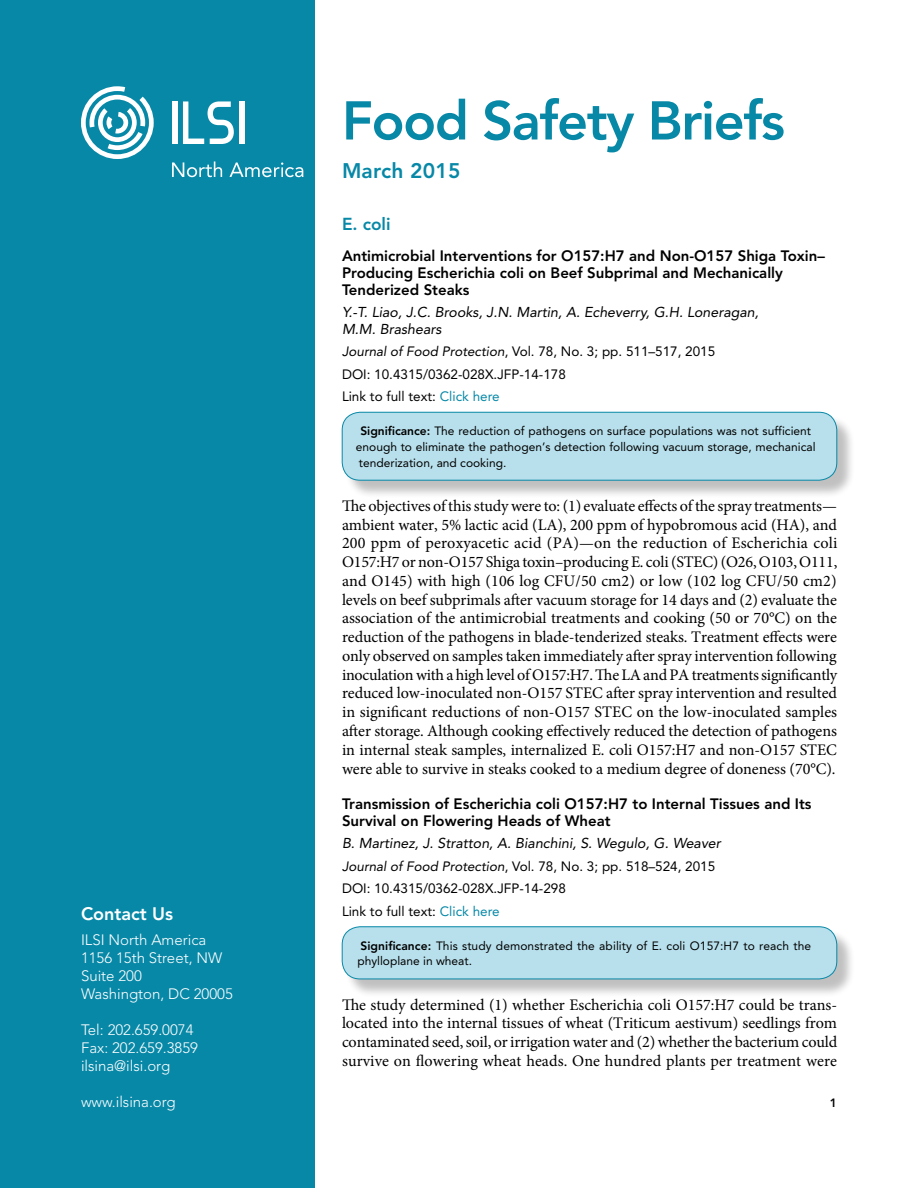
<style>
.page{position:relative;width:918px;height:1188px;background:#fff}
.page>*{position:absolute;margin:0;border:0;box-sizing:border-box;transform-origin:0 0}
.t1{font:800 54px "Avenir LT Std";letter-spacing:-.025em;color:#0788a7}
.t2{font:800 21px "Avenir LT Std";letter-spacing:.01em;color:#0788a7}
.t3{font:800 18px "Avenir LT Std";color:#fff}
.t4{font:800 17.25px "Avenir LT Std";color:#0788a7}
.t5{font:16.2px/18.9px "Minion Pro";color:#000;text-align:justify}
.t6{font:800 15px/17.2px "Avenir LT Std";color:#000}
.t7{font:300 15px/18px "Avenir LT Std";color:#fff}
.t8{font:italic 14.25px/16.5px "Avenir LT Std";color:#000}
.t9{font:13.5px/22.5px "Avenir LT Std";color:#000}
.t10{font:12px/15.8px "Avenir LT Std";color:#000}
.t11{font:800 12px "Avenir LT Std";color:#000}
.s1{font-style:italic}
.s2{color:#0788a7}
.s3{font-weight:800}
</style>
<div class="page">
<div style="left:0;top:0;width:315px;height:1188px;background:#0788a7"></div>
<svg style="left:81px;top:86px;width:73px;height:73px"></svg>
<svg style="left:172px;top:161px;width:50px;height:16px"></svg>
<svg style="left:229px;top:162px;width:74px;height:15px"></svg>
<div style="left:172px;top:101px;width:5px;height:43px;background:#fff"></div>
<div style="left:239px;top:101px;width:6px;height:43px;background:#fff"></div>
<svg style="left:183px;top:101px;width:51px;height:43px"></svg>
<div style="left:344px;top:415px;width:512px;height:84px;background:#000;opacity:.25"></div>
<div style="left:342px;top:412px;width:495px;height:68px;background:#b8e0ec;border-radius:18px"></div>
<div style="left:342px;top:412px;width:495px;height:68px;border:1px solid #0788a7;border-radius:18px"></div>
<div style="left:344px;top:929px;width:512px;height:69px;background:#000;opacity:.25"></div>
<div style="left:342px;top:927px;width:495px;height:52px;background:#b8e0ec;border-radius:18px"></div>
<div style="left:342px;top:927px;width:495px;height:52px;border:1px solid #0788a7;border-radius:18px"></div>
<h1 class="t1" style="left:342px;top:89px;width:444px">Food Safety Briefs</h1>
<p class="t2" style="left:342px;top:158px;width:120px">March 2015</p>
<p class="t4" style="left:342px;top:214px;width:50px">E. coli</p>
<p class="t6" style="left:342px;top:247px;width:484px">Antimicrobial Interventions for O157:H7 and Non-O157 Shiga Toxin–<br>Producing Escherichia coli on Beef Subprimal and Mechanically<br>Tenderized Steaks</p>
<p class="t8" style="left:342px;top:304px;width:418px">Y.-T. Liao, J.C. Brooks, J.N. Martin, A. Echeverry, G.H. Loneragan,<br>M.M. Brashears</p>
<p class="t9" style="left:342px;top:340px;width:375px"><span class="s1">Journal of Food Protection</span>, Vol. 78, No. 3; pp. 511–517, 2015<br>DOI: 10.4315/0362-028X.JFP-14-178<br>Link to full text: <span class="s2">Click here</span></p>
<p class="t10" style="left:356px;top:423px;width:461px;text-indent:4px"><span class="s3">Significance:</span> The reduction of pathogens on surface populations was not sufficient enough to eliminate the pathogen’s detection following vacuum storage, mechanical tenderization, and cooking.</p>
<p class="t5" style="left:342px;top:496px;width:497px">The objectives of this study were to: (1) evaluate effects of the spray treatments— ambient water, 5% lactic acid (LA), 200 ppm of hypobromous acid (HA), and 200 ppm of peroxyacetic acid (PA)—on the reduction of Escherichia coli O157:H7 or non-O157 Shiga toxin–producing E. coli (STEC) (O26, O103, O111, and O145) with high (106 log CFU/50 cm2) or low (102 log CFU/50 cm2) levels on beef subprimals after vacuum storage for 14 days and (2) evaluate the association of the antimicrobial treatments and cooking (50 or 70°C) on the reduction of the pathogens in blade-tenderized steaks. Treatment effects were only observed on samples taken immediately after spray intervention following inoculation with a high level of O157:H7. The LA and PA treatments significantly reduced low-inoculated non-O157 STEC after spray intervention and resulted in significant reductions of non-O157 STEC on the low-inoculated samples after storage. Although cooking effectively reduced the detection of pathogens in internal steak samples, internalized E. coli O157:H7 and non-O157 STEC were able to survive in steaks cooked to a medium degree of doneness (70°C).</p>
<p class="t6" style="left:342px;top:795px;width:471px">Transmission of Escherichia coli O157:H7 to Internal Tissues and Its<br>Survival on Flowering Heads of Wheat</p>
<p class="t8" style="left:342px;top:835px;width:380px">B. Martinez, J. Stratton, A. Bianchini, S. Wegulo, G. Weaver</p>
<p class="t9" style="left:342px;top:855px;width:375px"><span class="s1">Journal of Food Protection</span>, Vol. 78, No. 3; pp. 518–524, 2015<br>DOI: 10.4315/0362-028X.JFP-14-298<br>Link to full text: <span class="s2">Click here</span></p>
<p class="t10" style="left:357px;top:938px;width:455px"><span class="s3">Significance:</span> This study demonstrated the ability of E. coli O157:H7 to reach the phylloplane in wheat.</p>
<p class="t5" style="left:342px;top:995px;width:497px">The study determined (1) whether Escherichia coli O157:H7 could be trans&shy;located into the internal tissues of wheat (Triticum aestivum) seedlings from contaminated seed, soil, or irrigation water and (2) whether the bacterium could survive on flowering wheat heads. One hundred plants per treatment were</p>
<p class="t3" style="left:81px;top:903px;width:94px">Contact Us</p>
<p class="t7" style="left:81px;top:931px;width:153px">ILSI North America<br>1156 15th Street, NW<br>Suite 200<br>Washington, DC 20005</p>
<p class="t7" style="left:81px;top:1021px;width:118px">Tel: 202.659.0074<br>Fax: 202.659.3859 ilsina@ilsi.org</p>
<p class="t7" style="left:81px;top:1093px;width:96px">www.ilsina.org</p>
<p class="t11" style="left:830px;top:1096px;width:9px">1</p>
</div>
